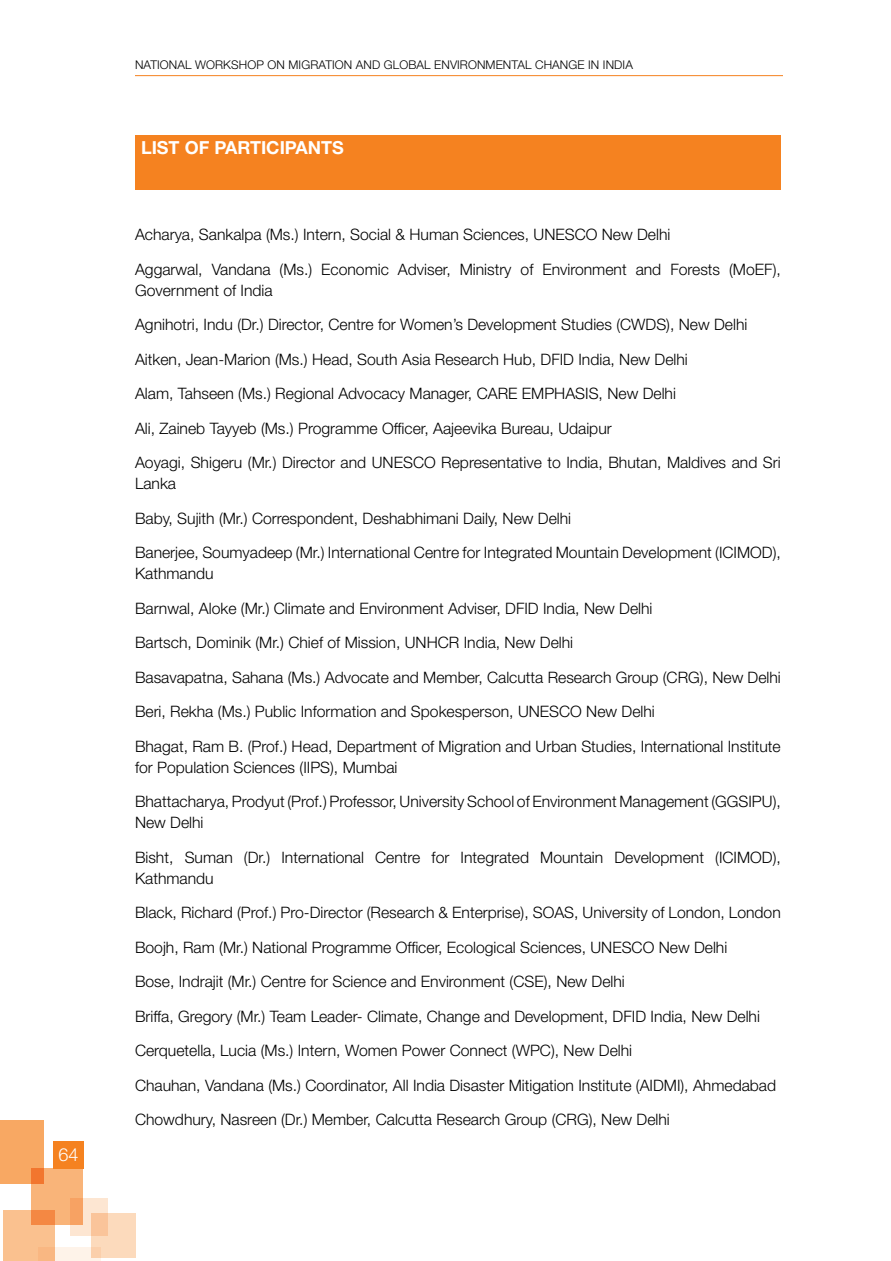
<style>
.page{position:relative;width:891px;height:1261px;background:#fff}
.page>*{position:absolute;margin:0;border:0;box-sizing:border-box;transform-origin:0 0}
.t1{font:700 18px "Helvetica Neue LT Std";color:#fff}
.t2{font:300 18px "Helvetica Neue LT Std";color:#fff}
.t3{font:300 15.75px/34.5px "Helvetica Neue LT Std";color:#000}
.t4{font:300 12px "Helvetica Neue LT Std";letter-spacing:.01em;color:#000}
</style>
<div class="page">
<hr style="left:135px;top:75px;width:648px;height:1px;background:#f58220">
<div style="left:3px;top:1209px;width:52px;height:51px;background:#fac18f"></div>
<div style="left:31px;top:1168px;width:52px;height:56px;background:#f9b479"></div>
<div style="left:0;top:1120px;width:44px;height:63px;background:#f8a863"></div>
<svg style="left:38px;top:1246px;width:62px;height:14px"></svg>
<div style="left:92px;top:1212px;width:44px;height:45px;background:#fcdabc"></div>
<svg style="left:70px;top:1198px;width:38px;height:37px"></svg>
<div style="left:53px;top:1140px;width:31px;height:28px;background:#f58220"></div>
<div style="left:135px;top:135px;width:646px;height:54px;background:#f58220"></div>
<p class="t2" style="left:59px;top:1143px;width:22px">64</p>
<p class="t4" style="left:135px;top:57px;width:352px">National Workshop on Migration and Global Environmen</p>
<p class="t4" style="left:512px;top:57px;width:123px">tal Change in In dia</p>
<p class="t1" style="left:141px;top:136px;width:205px">LIST OF PARTICIPANTS</p>
<p class="t3" style="left:135px;top:217px;width:647px">Acharya, Sankalpa (Ms.) Intern, Social &amp; Human Sciences, UNESCO New Delhi<br>Aggarwal, Vandana (Ms.) Economic Adviser, Ministry of Environment and Forests (MoEF),</p>
<p class="t3" style="left:135px;top:272px;width:647px">Government of India<br>Agnihotri, Indu (Dr.) Director, Centre for Women’s Development Studies (CWDS), New Delhi Aitken, Jean-Marion (Ms.) Head, South Asia Research Hub, DFID India, New Delhi<br>Alam, Tahseen (Ms.) Regional Advocacy Manager, CARE EMPHASIS, New Delhi<br>Ali, Zaineb Tayyeb (Ms.) Programme Officer, Aajeevika Bureau, Udaipur<br>Aoyagi, Shigeru (Mr.) Director and UNESCO Representative to India, Bhutan, Maldives and Sri</p>
<p class="t3" style="left:135px;top:466px;width:647px">Lanka<br>Baby, Sujith (Mr.) Correspondent, Deshabhimani Daily, New Delhi<br>Banerjee, Soumyadeep (Mr.) International Centre for Integrated Mountain Development (ICIMOD),</p>
<p class="t3" style="left:135px;top:556px;width:647px">Kathmandu<br>Barnwal, Aloke (Mr.) Climate and Environment Adviser, DFID India, New Delhi<br>Bartsch, Dominik (Mr.) Chief of Mission, UNHCR India, New Delhi<br>Basavapatna, Sahana (Ms.) Advocate and Member, Calcutta Research Group (CRG), New Delhi Beri, Rekha (Ms.) Public Information and Spokesperson, UNESCO New Delhi<br>Bhagat, Ram B. (Prof.) Head, Department of Migration and Urban Studies, International Institute</p>
<p class="t3" style="left:135px;top:749px;width:647px">for Population Sciences (IIPS), Mumbai<br>Bhattacharya, Prodyut (Prof.) Professor, University School of Environment Management (GGSIPU),</p>
<p class="t3" style="left:135px;top:805px;width:647px">New Delhi<br>Bisht, Suman (Dr.) International Centre for Integrated Mountain Development (ICIMOD),</p>
<p class="t3" style="left:135px;top:860px;width:647px">Kathmandu<br>Black, Richard (Prof.) Pro-Director (Research &amp; Enterprise), SOAS, University of London, London Boojh, Ram (Mr.) National Programme Officer, Ecological Sciences, UNESCO New Delhi<br>Bose, Indrajit (Mr.) Centre for Science and Environment (CSE), New Delhi<br>Briffa, Gregory (Mr.) Team Leader- Climate, Change and Development, DFID India, New Delhi Cerquetella, Lucia (Ms.) Intern, Women Power Connect (WPC), New Delhi<br>Chauhan, Vandana (Ms.) Coordinator, All India Disaster Mitigation Institute (AIDMI), Ahmedabad Chowdhury, Nasreen (Dr.) Member, Calcutta Research Group (CRG), New Delhi</p>
</div>
